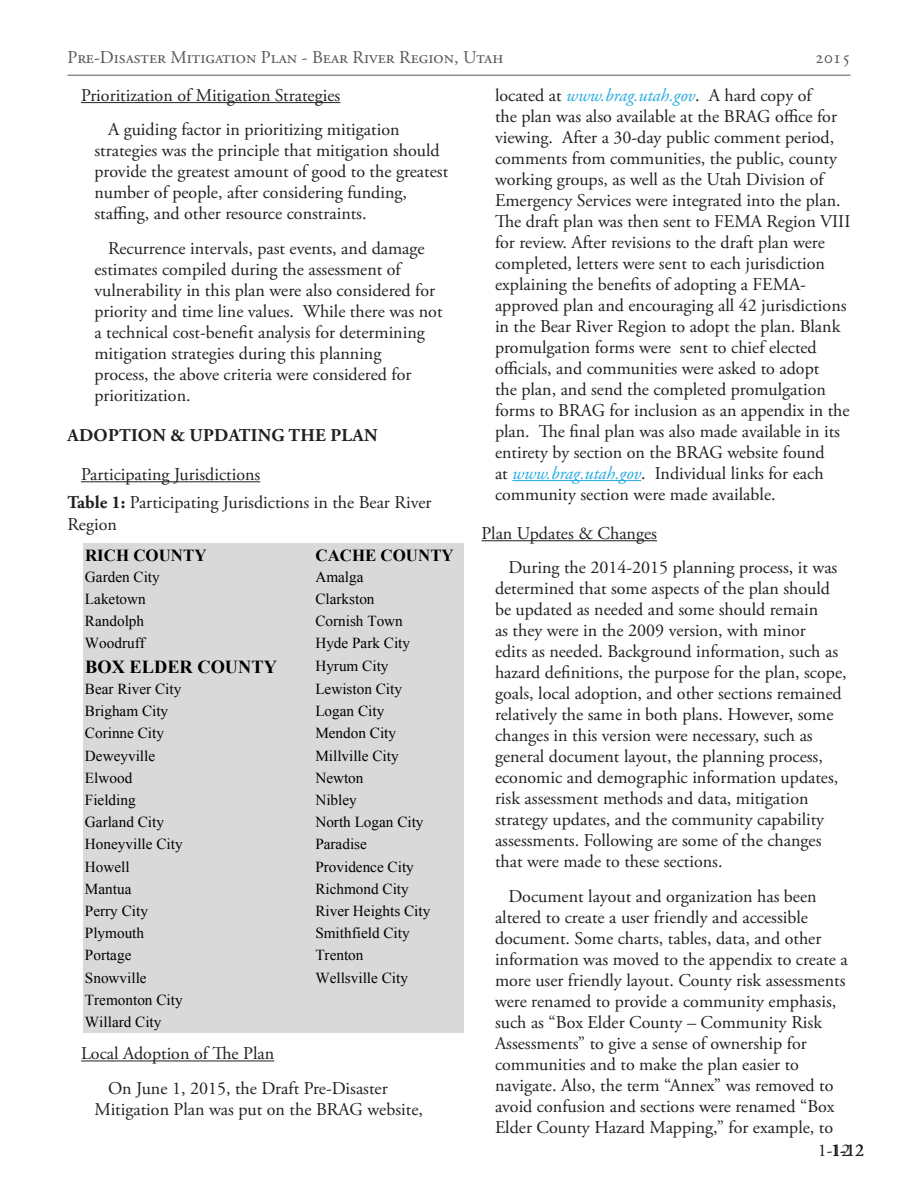
<style>
.page{position:relative;width:918px;height:1188px;background:#fff}
.page>*{position:absolute;margin:0;border:0;box-sizing:border-box;transform-origin:0 0}
.t1{font:700 18.3px "Times New Roman";color:#000}
.Table_Numbering{font:18px/21px "Adobe Garamond Pro";color:#231f20}
.head_3{font:18px "Adobe Garamond Pro";color:#231f20}
.t2{font:18px "Adobe Garamond Pro";color:#57585a}
.head_2{font:700 18px "Adobe Garamond Pro";letter-spacing:.015em;color:#231f20}
.t3{font:700 16.95px "Times New Roman";color:#000}
.t4{font:15.3px/22.2px "Times New Roman";color:#000}
.s1{font-weight:700}
.s2{font-style:italic;color:#24aae1}
</style>
<div class="page">
<hr style="left:68px;top:75px;width:782px;height:1px;background:#57585a">
<hr style="left:81px;top:102px;width:259px;height:1px;background:#231f20">
<hr style="left:81px;top:481px;width:179px;height:1px;background:#231f20">
<hr style="left:81px;top:1060px;width:193px;height:1px;background:#231f20">
<hr style="left:512px;top:480px;width:129px;height:1px;background:#24aae1">
<hr style="left:482px;top:540px;width:175px;height:1px;background:#231f20">
<div style="left:83px;top:543px;width:381px;height:490px;background:#d9d9d9"></div>
<p class="t2" style="left:68px;top:47px;width:437px">Pre-Disaster Mitigation Plan - Bear River Region, Utah</p>
<p class="t2" style="left:815px;top:47px;width:37px">2015</p>
<p class="head_3" style="left:81px;top:84px;width:261px">Prioritization of Mitigation Strategies</p>
<p class="Table_Numbering" style="left:94px;top:120px;width:355px;text-indent:14px">A guiding factor in prioritizing mitigation strategies was the principle that mitigation should provide the greatest amount of good to the greatest number of people, after considering funding, staffing, and other resource constraints.</p>
<p class="Table_Numbering" style="left:94px;top:238px;width:350px;text-indent:14px">Recurrence intervals, past events, and damage estimates compiled during the assessment of vulnerability in this plan were also considered for priority and time line values. While there was not a technical cost-benefit analysis for determining mitigation strategies during this planning<br>process, the above criteria were considered for prioritization.</p>
<p class="head_2" style="left:68px;top:425px;width:311px">ADOPTION &amp; UPDATING THE PLAN</p>
<p class="head_3" style="left:81px;top:463px;width:181px">Participating Jurisdictions</p>
<p class="Table_Numbering" style="left:68px;top:492px;width:365px;line-height:21.6px"><span class="s1">Table 1:</span> Participating Jurisdictions in the Bear River<br>Region</p>
<p class="t3" style="left:85px;top:543px;width:123px">RICH COUNTY</p>
<p class="t3" style="left:316px;top:543px;width:140px">CACHE COUNTY</p>
<p class="t4" style="left:85px;top:565px;width:76px">Garden City</p>
<p class="t4" style="left:315px;top:565px;width:50px">Amalga</p>
<p class="t4" style="left:85px;top:588px;width:62px">Laketown</p>
<p class="t4" style="left:315px;top:588px;width:61px">Clarkston</p>
<p class="t4" style="left:85px;top:610px;width:61px">Randolph</p>
<p class="t4" style="left:315px;top:610px;width:89px">Cornish Town</p>
<p class="t4" style="left:85px;top:632px;width:62px">Woodruff</p>
<p class="t4" style="left:315px;top:632px;width:96px">Hyde Park City</p>
<p class="t1" style="left:85px;top:654px;width:193px">BOX ELDER COUNTY</p>
<p class="t4" style="left:315px;top:655px;width:75px">Hyrum City</p>
<p class="t4" style="left:85px;top:678px;width:98px">Bear River City</p>
<p class="t4" style="left:315px;top:678px;width:88px">Lewiston City</p>
<p class="t4" style="left:85px;top:700px;width:85px">Brigham City</p>
<p class="t4" style="left:315px;top:700px;width:70px">Logan City</p>
<p class="t4" style="left:85px;top:722px;width:81px">Corinne City</p>
<p class="t4" style="left:315px;top:722px;width:82px">Mendon City</p>
<p class="t4" style="left:85px;top:744px;width:72px">Deweyville</p>
<p class="t4" style="left:315px;top:744px;width:85px">Millville City</p>
<p class="t4" style="left:85px;top:766px;width:49px">Elwood</p>
<p class="t4" style="left:315px;top:766px;width:50px">Newton</p>
<p class="t4" style="left:85px;top:789px;width:52px">Fielding</p>
<p class="t4" style="left:315px;top:789px;width:43px">Nibley</p>
<p class="t4" style="left:85px;top:811px;width:81px">Garland City</p>
<p class="t4" style="left:315px;top:811px;width:110px">North Logan City</p>
<p class="t4" style="left:85px;top:833px;width:99px">Honeyville City</p>
<p class="t4" style="left:315px;top:833px;width:53px">Paradise</p>
<p class="t4" style="left:85px;top:855px;width:46px">Howell</p>
<p class="t4" style="left:315px;top:855px;width:100px">Providence City</p>
<p class="t4" style="left:85px;top:877px;width:48px">Mantua</p>
<p class="t4" style="left:315px;top:877px;width:95px">Richmond City</p>
<p class="t4" style="left:85px;top:900px;width:65px">Perry City</p>
<p class="t4" style="left:315px;top:900px;width:117px">River Heights City</p>
<p class="t4" style="left:85px;top:922px;width:61px">Plymouth</p>
<p class="t4" style="left:315px;top:922px;width:96px">Smithfield City</p>
<p class="t4" style="left:85px;top:944px;width:48px">Portage</p>
<p class="t4" style="left:315px;top:944px;width:50px">Trenton</p>
<p class="t4" style="left:85px;top:966px;width:63px">Snowville</p>
<p class="t4" style="left:315px;top:966px;width:94px">Wellsville City</p>
<p class="t4" style="left:85px;top:988px;width:99px">Tremonton City<br>Willard City</p>
<p class="head_3" style="left:81px;top:1043px;width:195px">Local Adoption of The Plan</p>
<p class="Table_Numbering" style="left:94px;top:1078px;width:330px;text-indent:14px">On June 1, 2015, the Draft Pre-Disaster<br>Mitigation Plan was put on the BRAG website,</p>
<p class="Table_Numbering" style="left:495px;top:85px;width:357px">located at <span class="s2">www.brag.utah.gov</span>. A hard copy of<br>the plan was also available at the BRAG office for viewing. After a 30-day public comment period, comments from communities, the public, county working groups, as well as the Utah Division of Emergency Services were integrated into the plan.<br>The draft plan was then sent to FEMA Region VIII for review. After revisions to the draft plan were completed, letters were sent to each jurisdiction explaining the benefits of adopting a FEMA&shy;approved plan and encouraging all 42 jurisdictions in the Bear River Region to adopt the plan. Blank promulgation forms were sent to chief elected officials, and communities were asked to adopt<br>the plan, and send the completed promulgation forms to BRAG for inclusion as an appendix in the plan. The final plan was also made available in its entirety by section on the BRAG website found<br>at <span class="s2">www.brag.utah.gov</span>. Individual links for each community section were made available.</p>
<p class="head_3" style="left:482px;top:522px;width:177px">Plan Updates &amp; Changes</p>
<p class="Table_Numbering" style="left:495px;top:558px;width:353px;text-indent:14px">During the 2014-2015 planning process, it was determined that some aspects of the plan should be updated as needed and some should remain<br>as they were in the 2009 version, with minor<br>edits as needed. Background information, such as hazard definitions, the purpose for the plan, scope, goals, local adoption, and other sections remained relatively the same in both plans. However, some changes in this version were necessary, such as general document layout, the planning process, economic and demographic information updates, risk assessment methods and data, mitigation strategy updates, and the community capability assessments. Following are some of the changes that were made to these sections.</p>
<p class="Table_Numbering" style="left:495px;top:886px;width:354px;text-indent:14px">Document layout and organization has been altered to create a user friendly and accessible document. Some charts, tables, data, and other information was moved to the appendix to create a more user friendly layout. County risk assessments were renamed to provide a community emphasis, such as “Box Elder County – Community Risk Assessments” to give a sense of ownership for communities and to make the plan easier to navigate. Also, the term “Annex” was removed to avoid confusion and sections were renamed “Box Elder County Hazard Mapping,” for example, to</p>
<p class="Table_Numbering" style="left:818px;top:1140px;width:34px">1- 2</p>
<p class="Table_Numbering" style="left:831px;top:1140px;width:34px">1-12</p>
</div>
